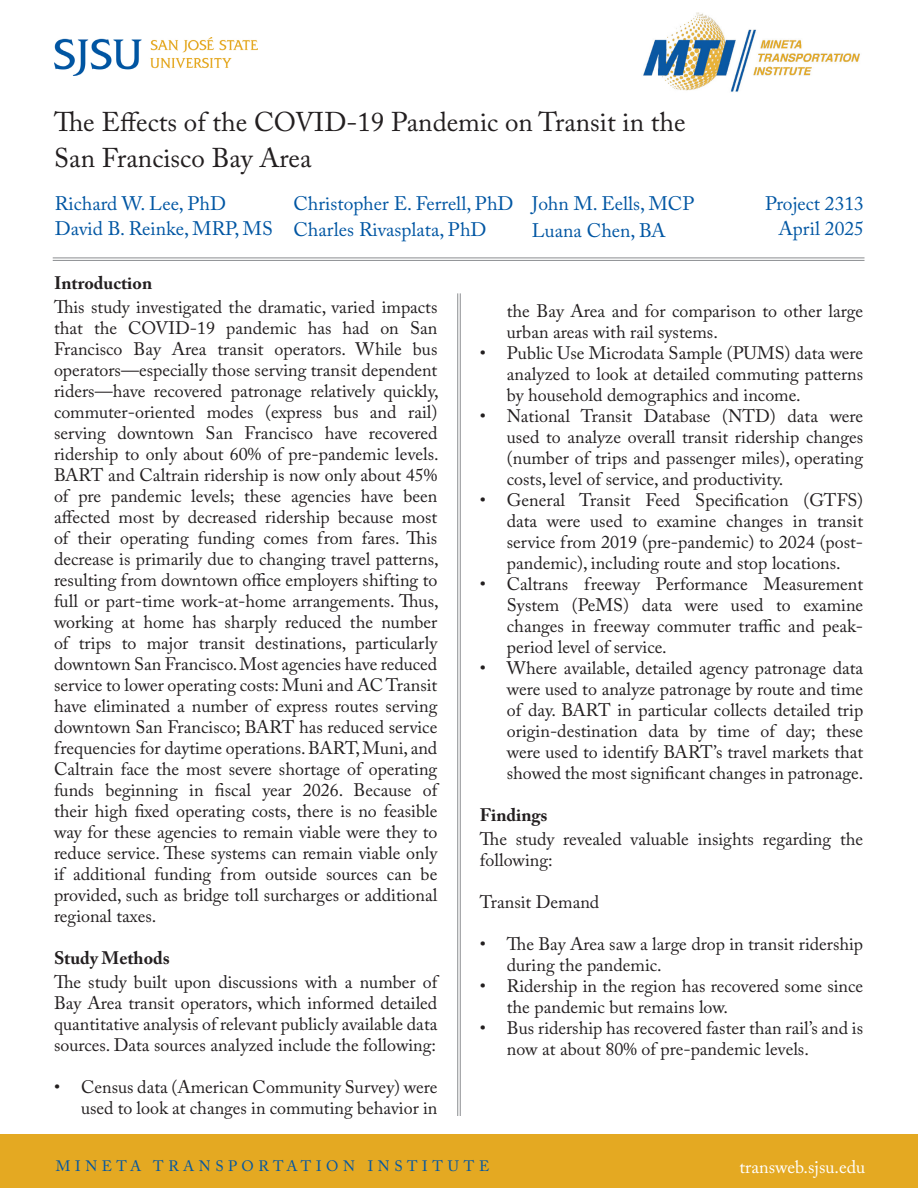
<style>
.page{position:relative;width:918px;height:1188px;background:#fff}
.page>*{position:absolute;margin:0;border:0;box-sizing:border-box;transform-origin:0 0}
.t1{font:27px "Adobe Caslon Pro";color:#231f20}
.t2{font:19.5px/25.5px "Adobe Caslon Pro";color:#0156a3}
.t3{font:18px/21px "Adobe Caslon Pro";color:#231f20}
.t4{font:700 18px "Adobe Caslon Pro";color:#231f20}
.t5{font:18px "Adobe Caslon Pro";color:#fff}
.t6{font:15px "Adobe Caslon Pro";letter-spacing:.3em;color:#0156a3}
</style>
<div class="page">
<hr style="left:53px;top:258px;width:812px;height:1px;background:#8a8c8f">
<hr style="left:53px;top:260px;width:812px;height:1px;background:#8a8c8f">
<hr style="left:457px;top:293px;width:1px;height:823px;background:#8a8c8f">
<hr style="left:460px;top:293px;width:1px;height:823px;background:#8a8c8f">
<img style="left:54px;top:37px;width:203px;height:39px">
<img style="left:643px;top:12px;width:217px;height:80px">
<div style="left:0;top:1134px;width:918px;height:54px;background:#e4a922"></div>
<p class="t1" style="left:54px;top:106px;width:633px">Te Efects of the COVID-19 Pandemic on Transit in the</p>
<p class="t1" style="left:54px;top:142px;width:259px">San Francisco Bay Area</p>
<p class="t2" style="left:55px;top:190px;width:219px">Richard W. Lee, PhD<br>David B. Reinke, MRP, MS</p>
<p class="t2" style="left:293px;top:191px;width:222px">Christopher E. Ferrell, PhD<br>Charles Rivasplata, PhD</p>
<p class="t2" style="left:532px;top:190px;width:164px;line-height:27px">John M. Eells, MCP<br>Luana Chen, BA</p>
<p class="t2" style="left:765px;top:190px;width:100px;text-align:right">Project 2313<br>April 2025</p>
<h4 class="t4" style="left:54px;top:272px;width:100px">Introduction</h4>
<p class="t3" style="left:54px;top:296px;width:387px">Tis study investigated the dramatic, varied impacts that the COVID-19 pandemic has had on San Francisco Bay Area transit operators. While bus operators—especially those serving transit dependent riders—have recovered patronage relatively quickly, commuter-oriented modes (express bus and rail) serving downtown San Francisco have recovered ridership to only about 60% of pre-pandemic levels.<br>BART and Caltrain ridership is now only about 45% of pre pandemic levels; these agencies have been afected most by decreased ridership because most of their operating funding comes from fares. Tis decrease is primarily due to changing travel patterns, resulting from downtown ofce employers shifting to full or part-time work-at-home arrangements. Tus, working at home has sharply reduced the number of trips to major transit destinations, particularly downtown San Francisco. Most agencies have reduced service to lower operating costs: Muni and AC Transit have eliminated a number of express routes serving downtown San Francisco; BART has reduced service frequencies for daytime operations. BART, Muni, and Caltrain face the most severe shortage of operating funds beginning in fscal year 2026. Because of their high fxed operating costs, there is no feasible way for these agencies to remain viable were they to reduce service. Tese systems can remain viable only if additional funding from outside sources can be provided, such as bridge toll surcharges or additional regional taxes.</p>
<h4 class="t4" style="left:54px;top:947px;width:117px">Study Methods</h4>
<p class="t3" style="left:54px;top:971px;width:387px">Te study built upon discussions with a number of Bay Area transit operators, which informed detailed quantitative analysis of relevant publicly available data sources. Data sources analyzed include the following:</p>
<p class="t3" style="left:54px;top:1076px;width:385px;text-align:right">• Census data (American Community Survey) were used to look at changes in commuting behavior in</p>
<p class="t3" style="left:507px;top:301px;width:358px">the Bay Area and for comparison to other large urban areas with rail systems.</p>
<p class="t3" style="left:507px;top:343px;width:358px;text-align:justify;text-indent:-27px">• Public Use Microdata Sample (PUMS) data were analyzed to look at detailed commuting patterns by household demographics and income.</p>
<p class="t3" style="left:507px;top:406px;width:358px;text-align:justify;text-indent:-27px">• National Transit Database (NTD) data were used to analyze overall transit ridership changes (number of trips and passenger miles), operating costs, level of service, and productivity.</p>
<p class="t3" style="left:507px;top:490px;width:358px;text-align:justify;text-indent:-27px">• General Transit Feed Specifcation (GTFS) data were used to examine changes in transit service from 2019 (pre-pandemic) to 2024 (post&shy;pandemic), including route and stop locations.</p>
<p class="t3" style="left:507px;top:574px;width:358px;text-align:justify;text-indent:-27px">• Caltrans freeway Performance Measurement System (PeMS) data were used to examine changes in freeway commuter trafc and peak&shy;period level of service.</p>
<p class="t3" style="left:507px;top:658px;width:358px;text-align:justify;text-indent:-27px">• Where available, detailed agency patronage data were used to analyze patronage by route and time of day. BART in particular collects detailed trip origin-destination data by time of day; these were used to identify BART’s travel markets that showed the most signifcant changes in patronage.</p>
<h4 class="t4" style="left:480px;top:805px;width:69px">Findings</h4>
<p class="t3" style="left:480px;top:829px;width:385px">Te study revealed valuable insights regarding the following:</p>
<p class="t3" style="left:480px;top:892px;width:121px">Transit Demand</p>
<p class="t3" style="left:507px;top:934px;width:358px;text-indent:-27px">• Te Bay Area saw a large drop in transit ridership during the pandemic.</p>
<p class="t3" style="left:507px;top:976px;width:358px;text-indent:-27px">• Ridership in the region has recovered some since the pandemic but remains low.</p>
<p class="t3" style="left:507px;top:1018px;width:358px;text-indent:-27px">• Bus ridership has recovered faster than rail’s and is now at about 80% of pre-pandemic levels.</p>
<p class="t6" style="left:56px;top:1157px;width:435px">MINETA TRANSPORTATION INSTITUTE</p>
<p class="t5" style="left:740px;top:1156px;width:127px">transweb.sjsu.edu</p>
</div>
